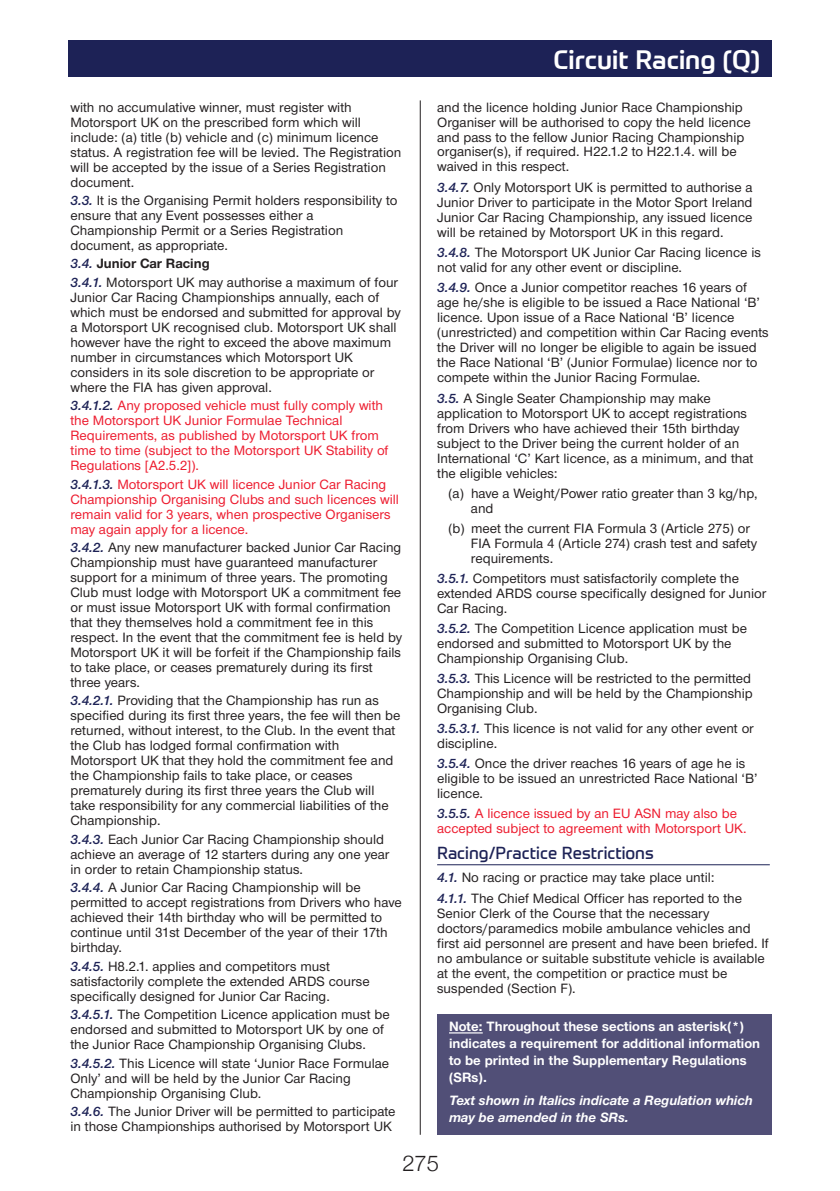
<style>
.page{position:relative;width:840px;height:1191px;background:#fff}
.page>*{position:absolute;margin:0;border:0;box-sizing:border-box;transform-origin:0 0}
.t1{font:500 26px "Prometo";color:#fff}
.t2{font:300 22px "Helvetica Neue";color:#231f20}
.t3{font:17px "Prometo";color:#1d2256}
.t4{font:500 14px/15px "Nimbus Sans Novus T";color:#231f20}
.t5{font:500 14px/15px "Nimbus Sans Novus T";color:#ed1b2e}
.t6{font:700 14px/17px "Nimbus Sans Novus T";color:#fff}
.t7{font:italic 700 14px/17px "Nimbus Sans Novus T";color:#fff}
.s1{font-weight:600;font-style:italic;color:#1d2256}
.s2{font-weight:700}
.s3{font-weight:600;font-style:italic}
</style>
<div class="page">
<hr style="left:419px;top:100px;width:1px;height:1035px;background:#231f20">
<div style="left:68px;top:40px;width:703px;height:37px;background:#1d2256"></div>
<hr style="left:437px;top:864px;width:332px;height:1px;background:#1d2256">
<div style="left:437px;top:1014px;width:334px;height:120px;background:#514f77"></div>
<hr style="left:449px;top:1032px;width:33px;height:1px;background:#fff">
<p class="t4" style="left:70px;top:99px;width:332px">with no accumulative winner, must register with Motorsport UK on the prescribed form which will include: (a) title (b) vehicle and (c) minimum licence status. A registration fee will be levied. The Registration will be accepted by the issue of a Series Registration document.</p>
<p class="t4" style="left:70px;top:192px;width:328px"><span class="s1">3.3.</span> It is the Organising Permit holders responsibility to ensure that any Event possesses either a Championship Permit or a Series Registration document, as appropriate.</p>
<p class="t4" style="left:70px;top:254px;width:329px;line-height:18.4px"><span class="s1">3.4.</span> <span class="s2">Junior Car Racing<br></span><span class="s1">3.4.1.</span> Motorsport UK may authorise a maximum of four</p>
<p class="t4" style="left:70px;top:289px;width:332px">Junior Car Racing Championships annually, each of which must be endorsed and submitted for approval by a Motorsport UK recognised club. Motorsport UK shall however have the right to exceed the above maximum number in circumstances which Motorsport UK considers in its sole discretion to be appropriate or where the FIA has given approval.</p>
<p class="t5" style="left:70px;top:398px;width:319px"><span class="s1">3.4.1.2.</span> Any proposed vehicle must fully comply with the Motorsport UK Junior Formulae Technical Requirements, as published by Motorsport UK from time to time (subject to the Motorsport UK Stability of Regulations [A2.5.2]).</p>
<p class="t5" style="left:70px;top:476px;width:330px"><span class="s1">3.4.1.3.</span> Motorsport UK will licence Junior Car Racing Championship Organising Clubs and such licences will remain valid for 3 years, when prospective Organisers may again apply for a licence.</p>
<p class="t4" style="left:70px;top:539px;width:333px"><span class="s1">3.4.2.</span> Any new manufacturer backed Junior Car Racing Championship must have guaranteed manufacturer support for a minimum of three years. The promoting Club must lodge with Motorsport UK a commitment fee or must issue Motorsport UK with formal confirmation that they themselves hold a commitment fee in this respect. In the event that the commitment fee is held by Motorsport UK it will be forfeit if the Championship fails to take place, or ceases prematurely during its first three years.</p>
<p class="t4" style="left:70px;top:693px;width:331px"><span class="s1">3.4.2.1.</span> Providing that the Championship has run as specified during its first three years, the fee will then be returned, without interest, to the Club. In the event that the Club has lodged formal confirmation with Motorsport UK that they hold the commitment fee and the Championship fails to take place, or ceases prematurely during its first three years the Club will take responsibility for any commercial liabilities of the Championship.</p>
<p class="t4" style="left:70px;top:831px;width:320px"><span class="s1">3.4.3.</span> Each Junior Car Racing Championship should achieve an average of 12 starters during any one year in order to retain Championship status.</p>
<p class="t4" style="left:70px;top:880px;width:332px"><span class="s1">3.4.4.</span> A Junior Car Racing Championship will be permitted to accept registrations from Drivers who have achieved their 14th birthday who will be permitted to continue until 31st December of the year of their 17th birthday.</p>
<p class="t4" style="left:70px;top:958px;width:300px"><span class="s1">3.4.5.</span> H8.2.1. applies and competitors must satisfactorily complete the extended ARDS course specifically designed for Junior Car Racing.</p>
<p class="t4" style="left:70px;top:1006px;width:320px"><span class="s1">3.4.5.1.</span> The Competition Licence application must be endorsed and submitted to Motorsport UK by one of the Junior Race Championship Organising Clubs.</p>
<p class="t4" style="left:70px;top:1055px;width:320px"><span class="s1">3.4.5.2.</span> This Licence will state ‘Junior Race Formulae<br>Only’ and will be held by the Junior Car Racing<br>Championship Organising Club.</p>
<p class="t4" style="left:70px;top:1103px;width:326px"><span class="s1">3.4.6.</span> The Junior Driver will be permitted to participate in those Championships authorised by Motorsport UK</p>
<p class="t1" style="left:553px;top:42px;width:208px">Circuit Racing (Q)</p>
<p class="t4" style="left:437px;top:99px;width:315px">and the licence holding Junior Race Championship Organiser will be authorised to copy the held licence and pass to the fellow Junior Racing Championship organiser(s), if required. H22.1.2 to H22.1.4. will be waived in this respect.</p>
<p class="t4" style="left:437px;top:180px;width:317px;text-align:justify"><span class="s1">3.4.7</span><span class="s3">.</span> Only Motorsport UK is permitted to authorise a Junior Driver to participate in the Motor Sport Ireland Junior Car Racing Championship, any issued licence will be retained by Motorsport UK in this regard.</p>
<p class="t4" style="left:437px;top:245px;width:325px"><span class="s1">3.4.8.</span> The Motorsport UK Junior Car Racing licence is not valid for any other event or discipline.</p>
<p class="t4" style="left:437px;top:280px;width:333px"><span class="s1">3.4.9.</span> Once a Junior competitor reaches 16 years of age he/she is eligible to be issued a Race National ‘B’ licence. Upon issue of a Race National ‘B’ licence (unrestricted) and competition within Car Racing events the Driver will no longer be eligible to again be issued the Race National ‘B’ (Junior Formulae) licence nor to compete within the Junior Racing Formulae.</p>
<p class="t4" style="left:437px;top:390px;width:318px"><span class="s1">3.5.</span> A Single Seater Championship may make application to Motorsport UK to accept registrations from Drivers who have achieved their 15th birthday subject to the Driver being the current holder of an International ‘C’ Kart licence, as a minimum, and that the eligible vehicles:</p>
<p class="t4" style="left:470px;top:485px;width:288px;text-indent:-22px">(a) have a Weight/Power ratio greater than 3 kg/hp, and</p>
<p class="t4" style="left:470px;top:520px;width:288px;text-indent:-22px">(b) meet the current FIA Formula 3 (Article 275) or<br>FIA Formula 4 (Article 274) crash test and safety requirements.</p>
<p class="t4" style="left:437px;top:570px;width:330px"><span class="s1">3.5.1.</span> Competitors must satisfactorily complete the extended ARDS course specifically designed for Junior<br>Car Racing.</p>
<p class="t4" style="left:437px;top:620px;width:311px"><span class="s1">3.5.2.</span> The Competition Licence application must be endorsed and submitted to Motorsport UK by the<br>Championship Organising Club.</p>
<p class="t4" style="left:437px;top:671px;width:317px"><span class="s1">3.5.3.</span> This Licence will be restricted to the permitted<br>Championship and will be held by the Championship<br>Organising Club.</p>
<p class="t4" style="left:437px;top:721px;width:318px"><span class="s1">3.5.3.1.</span> This licence is not valid for any other event or discipline.</p>
<p class="t4" style="left:437px;top:756px;width:322px"><span class="s1">3.5.4.</span> Once the driver reaches 16 years of age he is eligible to be issued an unrestricted Race National ‘B’ licence.</p>
<p class="t5" style="left:437px;top:806px;width:311px"><span class="s1">3.5.5.</span> A licence issued by an EU ASN may also be accepted subject to agreement with Motorsport UK.</p>
<p class="t3" style="left:437px;top:841px;width:218px">Racing/Practice Restrictions</p>
<p class="t4" style="left:437px;top:867px;width:306px;line-height:20.6px"><span class="s1">4.1.</span> No racing or practice may take place until:<br><span class="s1">4.1.1.</span> The Chief Medical Officer has reported to the</p>
<p class="t4" style="left:437px;top:905px;width:333px">Senior Clerk of the Course that the necessary doctors/paramedics mobile ambulance vehicles and first aid personnel are present and have been briefed. If no ambulance or suitable substitute vehicle is available at the event, the competition or practice must be suspended (Section F).</p>
<p class="t6" style="left:449px;top:1018px;width:312px">Note: Throughout these sections an asterisk(*) indicates a requirement for additional information to be printed in the Supplementary Regulations (SRs).</p>
<p class="t7" style="left:449px;top:1091px;width:305px">Text shown in Italics indicate a Regulation which may be amended in the SRs.</p>
<p class="t2" style="left:402px;top:1149px;width:38px">275</p>
</div>
